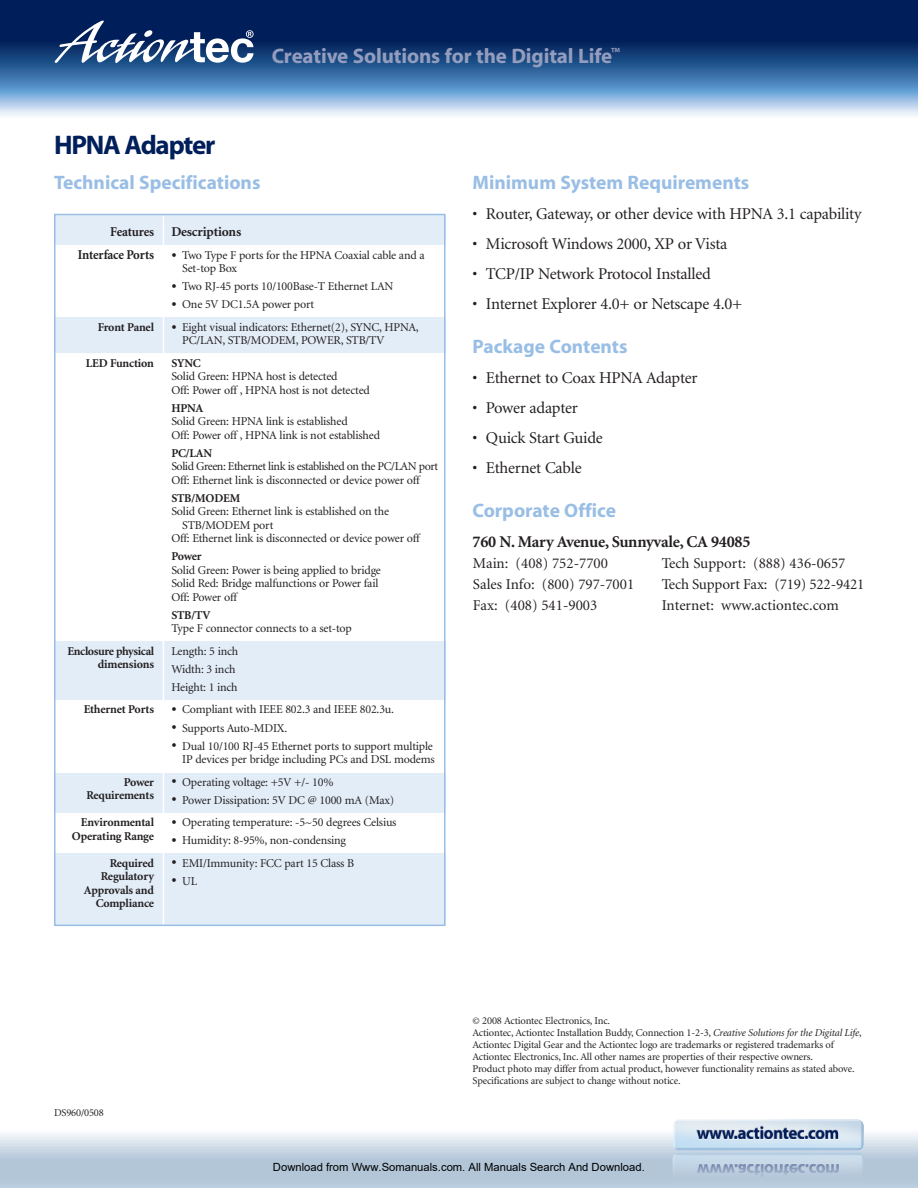
<style>
.page{position:relative;width:918px;height:1188px;background:#fff}
.page>*{position:absolute;margin:0;border:0;box-sizing:border-box;transform-origin:0 0}
.t1{font:27px "Adobe Corp ID Myriad Bd";letter-spacing:-.045em;color:#001f5a}
.t2{font:21px "Adobe Corp ID Myriad Bd";letter-spacing:-.005em;color:#959dbe}
.t3{font:19.5px "Adobe Corp ID Myriad Bd";color:#99bee5}
.t4{font:16.5px "Adobe Corp ID Minion Rg";letter-spacing:-.015em;color:#231f20}
.t5{font:16.5px "Adobe Corp ID Minion Bd";letter-spacing:-.015em;color:#231f20}
.t6{font:15px/21px "Adobe Corp ID Minion Rg";color:#231f20}
.t7{font:13.5px/22.5px "Adobe Corp ID Minion Bd";letter-spacing:-.015em;color:#231f20;text-align:right;scale:.95 1}
.t8{font:13.5px "Adobe Corp ID Minion Bd";letter-spacing:-.015em;color:#231f20}
.t9{font:12px/13.5px "Adobe Corp ID Minion Rg";letter-spacing:-.015em;color:#231f20}
.t10{font:12px/13.5px "Adobe Corp ID Minion Bd";letter-spacing:-.015em;color:#231f20;text-align:right}
.t11{font:11.25px "Arial";color:#000}
.t12{font:10.5px/12px "Adobe Corp ID Minion Rg";letter-spacing:-.015em;color:#231f20}
.s1{font-size:18px}
.s2{font-family:"Adobe Corp ID Minion Rg It"}
</style>
<div class="page">
<svg style="left:0;top:1133px;width:918px;height:55px;background:#c2d2e0"></svg>
<div style="left:0;top:0;width:918px;height:27px;background:#001f5a"></div>
<svg style="left:0;top:27px;width:918px;height:89px;background:#4f77a7"></svg>
<svg style="left:55px;top:21px;width:199px;height:42px"></svg>
<img style="left:672px;top:1119px;width:192px;height:32px;border-radius:7px">
<img style="left:672px;top:1152px;width:192px;height:32px">
<div style="left:54px;top:853px;width:392px;height:72px;background:#e3edf8"></div>
<div style="left:54px;top:215px;width:392px;height:30px;background:#e3edf8"></div>
<div style="left:54px;top:642px;width:391px;height:58px;background:#e3edf8"></div>
<div style="left:54px;top:773px;width:391px;height:40px;background:#e3edf8"></div>
<div style="left:54px;top:317px;width:392px;height:36px;background:#e3edf8"></div>
<hr style="left:163px;top:216px;width:1px;height:709px;background:#fff">
<div style="left:54px;top:214px;width:392px;height:712px;border:2px solid #99bee5"></div>
<h2 class="t2" style="left:272px;top:48px;width:350px">Creative Solutions for the Digital Life<sup>™</sup></h2>
<h1 class="t1" style="left:54px;top:135px;width:163px">HPNA Adapter</h1>
<h3 class="t3" style="left:54px;top:175px;width:208px">Technical Specifications</h3>
<h3 class="t3" style="left:472px;top:175px;width:278px">Minimum System Requirements</h3>
<h3 class="t4" style="left:472px;top:208px;width:391px">• Router, Gateway, or other device with HPNA 3.1 capability</h3>
<h3 class="t4" style="left:472px;top:238px;width:256px">• Microsoft Windows 2000, XP or Vista</h3>
<h3 class="t4" style="left:472px;top:268px;width:240px">• TCP/IP Network Protocol Installed</h3>
<h3 class="t4" style="left:472px;top:297px;width:271px">• Internet Explorer 4.0+ or Netscape 4.0+</h3>
<h3 class="t3" style="left:472px;top:340px;width:157px">Package Contents</h3>
<h3 class="t4" style="left:472px;top:372px;width:227px">• Ethernet to Coax HPNA Adapter</h3>
<h3 class="t4" style="left:472px;top:402px;width:107px">• Power adapter</h3>
<h3 class="t4" style="left:472px;top:432px;width:132px">• Quick Start Guide</h3>
<h3 class="t4" style="left:472px;top:462px;width:111px">• Ethernet Cable</h3>
<h3 class="t3" style="left:472px;top:504px;width:145px">Corporate Office</h3>
<h3 class="t5" style="left:472px;top:536px;width:280px">760 N. Mary Avenue, Sunnyvale, CA 94085</h3>
<p class="t6" style="left:473px;top:554px;width:163px">Main: (408) 752-7700<br>Sales Info: (800) 797-7001<br>Fax: (408) 541-9003</p>
<p class="t6" style="left:662px;top:554px;width:204px">Tech Support: (888) 436-0657<br>Tech Support Fax: (719) 522-9421<br>Internet: www.actiontec.com</p>
<p class="t8" style="left:171px;top:227px;width:71px">Descriptions</p>
<p class="t9" style="left:182px;top:249px;width:244px;text-indent:-11px"><span class="s1">•</span> Two Type F ports for the HPNA Coaxial cable and a<br>Set-top Box</p>
<p class="t9" style="left:171px;top:281px;width:224px"><span class="s1">•</span> Two RJ-45 ports 10/100Base-T Ethernet LAN</p>
<p class="t9" style="left:171px;top:299px;width:144px"><span class="s1">•</span> One 5V DC1.5A power port</p>
<p class="t9" style="left:182px;top:321px;width:238px;text-indent:-11px"><span class="s1">•</span> Eight visual indicators: Ethernet(2), SYNC, HPNA,<br>PC/LAN, STB/MODEM, POWER, STB/TV</p>
<p class="t10" style="left:171px;top:357px;width:31px">SYNC</p>
<p class="t9" style="left:171px;top:371px;width:200px">Solid Green: HPNA host is detected<br>Off: Power off , HPNA host is not detected</p>
<p class="t10" style="left:171px;top:402px;width:33px">HPNA</p>
<p class="t9" style="left:171px;top:416px;width:210px">Solid Green: HPNA link is established<br>Off: Power off , HPNA link is not established</p>
<p class="t10" style="left:171px;top:447px;width:42px">PC/LAN</p>
<p class="t9" style="left:171px;top:461px;width:268px">Solid Green: Ethernet link is established on the PC/LAN port<br>Off: Ethernet link is disconnected or device power off</p>
<p class="t10" style="left:171px;top:492px;width:70px">STB/MODEM</p>
<p class="t9" style="left:171px;top:506px;width:219px">Solid Green: Ethernet link is established on the</p>
<p class="t9" style="left:182px;top:519px;width:93px">STB/MODEM port</p>
<p class="t9" style="left:171px;top:533px;width:250px">Off: Ethernet link is disconnected or device power off</p>
<p class="t10" style="left:171px;top:551px;width:32px">Power</p>
<p class="t9" style="left:171px;top:564px;width:211px">Solid Green: Power is being applied to bridge<br>Solid Red: Bridge malfunctions or Power fail<br>Off: Power off</p>
<p class="t10" style="left:171px;top:609px;width:41px">STB/TV</p>
<p class="t9" style="left:171px;top:618px;width:182px;line-height:22.5px">Type F connector connects to a set-top<br>Length: 5 inch</p>
<p class="t9" style="left:171px;top:661px;width:68px;line-height:18px">Width: 3 inch<br>Height: 1 inch</p>
<p class="t9" style="left:171px;top:704px;width:224px"><span class="s1">•</span> Compliant with IEEE 802.3 and IEEE 802.3u.</p>
<p class="t9" style="left:171px;top:722px;width:117px"><span class="s1">•</span> Supports Auto-MDIX.</p>
<p class="t9" style="left:171px;top:740px;width:265px;text-align:right"><span class="s1">•</span> Dual 10/100 RJ-45 Ethernet ports to support multiple<br>IP devices per bridge including PCs and DSL modems</p>
<p class="t9" style="left:171px;top:776px;width:164px"><span class="s1">•</span> Operating voltage: +5V +/- 10%</p>
<p class="t9" style="left:171px;top:794px;width:225px"><span class="s1">•</span> Power Dissipation: 5V DC @ 1000 mA (Max)</p>
<p class="t9" style="left:171px;top:816px;width:227px"><span class="s1">•</span> Operating temperature: -5~50 degrees Celsius</p>
<p class="t9" style="left:171px;top:834px;width:176px"><span class="s1">•</span> Humidity: 8-95%, non-condensing</p>
<p class="t9" style="left:171px;top:857px;width:184px"><span class="s1">•</span> EMI/Immunity: FCC part 15 Class B</p>
<p class="t9" style="left:171px;top:875px;width:27px"><span class="s1">•</span> UL</p>
<p class="t7" style="left:78px;top:222px;width:82px">Features<br>Interface Ports</p>
<p class="t10" style="left:98px;top:321px;width:58px">Front Panel</p>
<p class="t10" style="left:86px;top:357px;width:70px">LED Function</p>
<p class="t10" style="left:68px;top:645px;width:88px">Enclosure physical dimensions</p>
<p class="t10" style="left:84px;top:704px;width:72px">Ethernet Ports</p>
<p class="t10" style="left:86px;top:776px;width:69px">Power<br>Requirements</p>
<p class="t10" style="left:72px;top:816px;width:84px">Environmental<br>Operating Range</p>
<p class="t10" style="left:84px;top:857px;width:72px">Required<br>Regulatory<br>Approvals and<br>Compliance</p>
<p class="t12" style="left:54px;top:1107px;width:51px">DS960/0508</p>
<p class="t12" style="left:472px;top:1015px;width:391px">© 2008 Actiontec Electronics, Inc.<br>Actiontec, Actiontec Installation Buddy, Connection 1-2-3, <span class="s2">Creative Solutions for the Digital Life</span>, Actiontec Digital Gear and the Actiontec logo are trademarks or registered trademarks of Actiontec Electronics, Inc. All other names are properties of their respective owners.<br>Product photo may differ from actual product, however functionality remains as stated above.<br>Specifications are subject to change without notice.</p>
<p class="t11" style="left:273px;top:1160px;width:373px">Download from Www.Somanuals.com. All Manuals Search And Download.</p>
</div>
